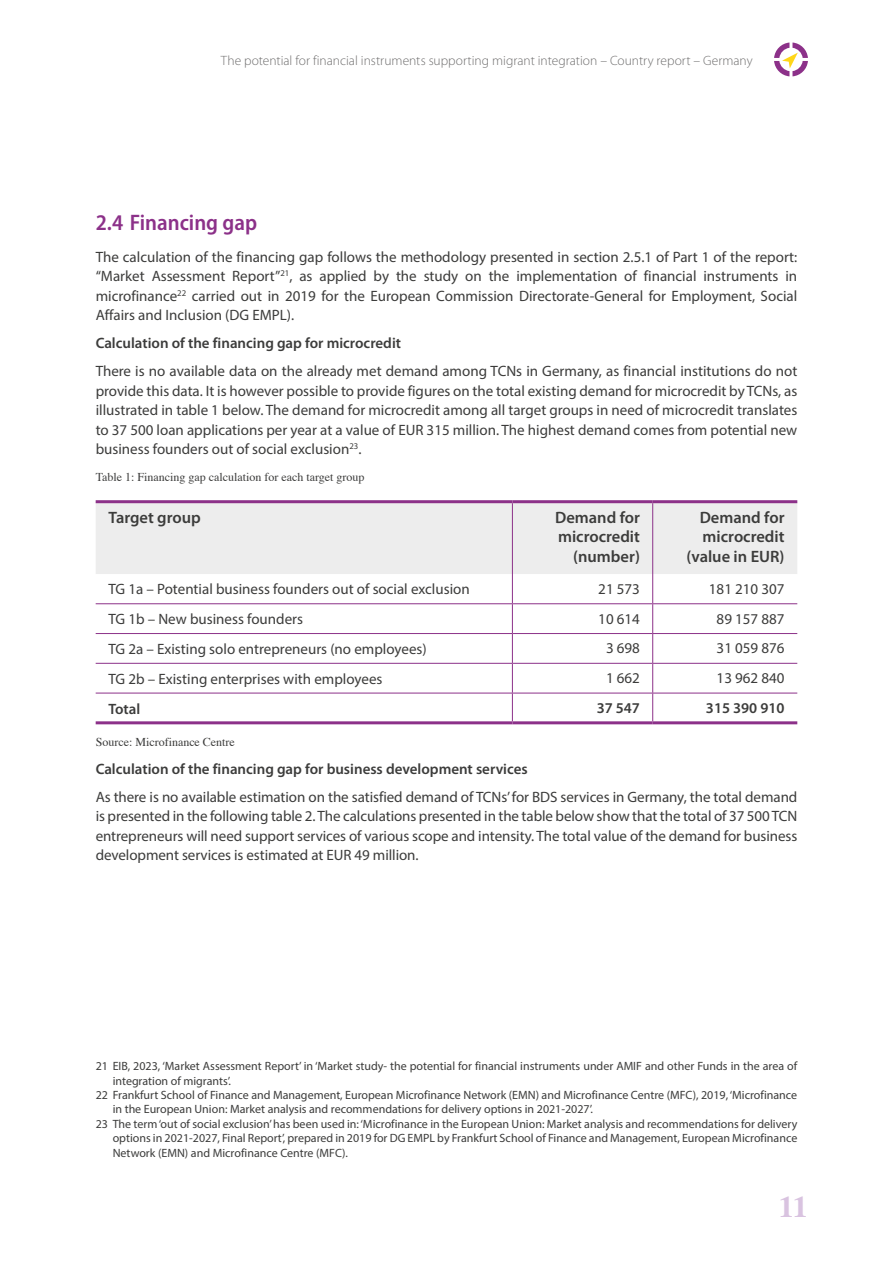
<style>
.page{position:relative;width:893px;height:1263px;background:#fff}
.page>*{position:absolute;margin:0;border:0;box-sizing:border-box;transform-origin:0 0}
.t1{font:700 30px "Times";color:#d9c3e0}
.t2{font:600 semi-condensed 22.5px "Myriad Pro";color:#8c3189}
.t3{font:600 16.5px/19.8px "Myriad Pro";color:#3c3c3b;text-align:right}
.t4{font:15px/19.5px "Myriad Pro";color:#3c3c3b;text-align:justify}
.t5{font:600 15px "Myriad Pro";color:#3c3c3b}
.t6{font:300 13.5px "Myriad Pro";color:#706f6f}
.t7{font:12px "Myriad Pro";color:#3c3c3b}
.t8{font:12px "Times";color:#3c3c3b}
</style>
<div class="page">
<svg style="left:774px;top:43px;width:34px;height:33px"></svg>
<div style="left:96px;top:503px;width:701px;height:71px;background:#ededed"></div>
<hr style="left:96px;top:603px;width:416px;height:1px;background:#8c3189">
<hr style="left:512px;top:603px;width:141px;height:1px;background:#8c3189">
<hr style="left:653px;top:603px;width:144px;height:1px;background:#8c3189">
<hr style="left:96px;top:633px;width:416px;height:1px;background:#8c3189">
<hr style="left:512px;top:633px;width:141px;height:1px;background:#8c3189">
<hr style="left:653px;top:633px;width:144px;height:1px;background:#8c3189">
<hr style="left:96px;top:663px;width:416px;height:1px;background:#8c3189">
<hr style="left:512px;top:663px;width:141px;height:1px;background:#8c3189">
<hr style="left:653px;top:663px;width:144px;height:1px;background:#8c3189">
<hr style="left:96px;top:693px;width:416px;height:1px;background:#8c3189">
<hr style="left:512px;top:693px;width:141px;height:1px;background:#8c3189">
<svg style="left:512px;top:574px;width:1px;height:147px"></svg>
<hr style="left:653px;top:693px;width:144px;height:1px;background:#8c3189">
<svg style="left:652px;top:574px;width:1px;height:147px"></svg>
<hr style="left:96px;top:721px;width:416px;height:3px;background:#8c3189">
<hr style="left:512px;top:721px;width:141px;height:3px;background:#8c3189">
<hr style="left:653px;top:721px;width:144px;height:3px;background:#8c3189">
<hr style="left:96px;top:500px;width:416px;height:3px;background:#8c3189">
<hr style="left:512px;top:500px;width:141px;height:3px;background:#8c3189">
<hr style="left:653px;top:500px;width:144px;height:3px;background:#8c3189">
<hr style="left:512px;top:503px;width:1px;height:71px;background:#8c3189">
<hr style="left:652px;top:503px;width:1px;height:71px;background:#8c3189">
<p class="t6" style="left:221px;top:53px;width:533px">The potential for financial instruments supporting migrant integration – Country report – Germany</p>
<h2 class="t2" style="left:96px;top:210px;width:163px">2.4 Financing gap</h2>
<p class="t4" style="left:96px;top:247px;width:703px">The calculation of the financing gap follows the methodology presented in section 2.5.1 of Part 1 of the report: “Market Assessment Report”<sup>21</sup>, as applied by the study on the implementation of financial instruments in microfinance<sup>22</sup> carried out in 2019 for the European Commission Directorate-General for Employment, Social Affairs and Inclusion (DG EMPL).</p>
<p class="t5" style="left:96px;top:334px;width:307px">Calculation of the financing gap for microcredit</p>
<p class="t4" style="left:96px;top:361px;width:703px">There is no available data on the already met demand among TCNs in Germany, as financial institutions do not provide this data. It is however possible to provide figures on the total existing demand for microcredit by TCNs, as illustrated in table 1 below. The demand for microcredit among all target groups in need of microcredit translates to 37 500 loan applications per year at a value of EUR 315 million. The highest demand comes from potential new business founders out of social exclusion<sup>23</sup>.</p>
<p class="t8" style="left:96px;top:466px;width:270px">Table 1: Financing gap calculation for each target group</p>
<p class="t3" style="left:108px;top:507px;width:94px">Target group</p>
<p class="t3" style="left:555px;top:507px;width:86px">Demand for microcredit (number)</p>
<p class="t3" style="left:686px;top:507px;width:100px">Demand for microcredit (value in EUR)</p>
<p class="t4" style="left:108px;top:579px;width:363px">TG 1a – Potential business founders out of social exclusion</p>
<p class="t4" style="left:598px;top:579px;width:43px">21 573</p>
<p class="t4" style="left:709px;top:579px;width:77px">181 210 307</p>
<p class="t4" style="left:108px;top:609px;width:196px">TG 1b – New business founders</p>
<p class="t4" style="left:598px;top:608px;width:43px">10 614</p>
<p class="t4" style="left:717px;top:608px;width:69px">89 157 887</p>
<p class="t4" style="left:108px;top:639px;width:320px">TG 2a – Existing solo entrepreneurs (no employees)</p>
<p class="t4" style="left:606px;top:638px;width:35px">3 698</p>
<p class="t4" style="left:717px;top:638px;width:69px">31 059 876</p>
<p class="t4" style="left:108px;top:669px;width:276px">TG 2b – Existing enterprises with employees</p>
<p class="t4" style="left:606px;top:668px;width:35px">1 662</p>
<p class="t4" style="left:717px;top:668px;width:69px">13 962 840</p>
<p class="t5" style="left:108px;top:699px;width:33px">Total</p>
<p class="t5" style="left:597px;top:698px;width:45px">37 547</p>
<p class="t5" style="left:706px;top:698px;width:80px">315 390 910</p>
<p class="t8" style="left:96px;top:730px;width:141px">Source: Microfinance Centre</p>
<p class="t5" style="left:96px;top:759px;width:434px">Calculation of the financing gap for business development services</p>
<p class="t4" style="left:96px;top:786px;width:703px">As there is no available estimation on the satisfied demand of TCNs’ for BDS services in Germany, the total demand is presented in the following table 2. The calculations presented in the table below show that the total of 37 500 TCN entrepreneurs will need support services of various scope and intensity. The total value of the demand for business development services is estimated at EUR 49 million.</p>
<p class="t7" style="left:96px;top:1059px;width:703px">21 EIB, 2023, ‘Market Assessment Report’ in ‘Market study- the potential for financial instruments under AMIF and other Funds in the area of</p>
<p class="t7" style="left:113px;top:1073px;width:120px">integration of migrants’.</p>
<p class="t7" style="left:96px;top:1088px;width:703px">22 Frankfurt School of Finance and Management, European Microfinance Network (EMN) and Microfinance Centre (MFC), 2019, ‘Microfinance</p>
<p class="t7" style="left:113px;top:1102px;width:482px">in the European Union: Market analysis and recommendations for delivery options in 2021-2027’.</p>
<p class="t7" style="left:96px;top:1116px;width:703px">23 The term ‘out of social exclusion’ has been used in: ‘Microfinance in the European Union: Market analysis and recommendations for delivery</p>
<p class="t7" style="left:113px;top:1131px;width:686px">options in 2021-2027, Final Report’, prepared in 2019 for DG EMPL by Frankfurt School of Finance and Management, European Microfinance</p>
<p class="t7" style="left:113px;top:1145px;width:237px">Network (EMN) and Microfinance Centre (MFC).</p>
<h1 class="t1" style="left:779px;top:1178px;width:31px">11</h1>
</div>
